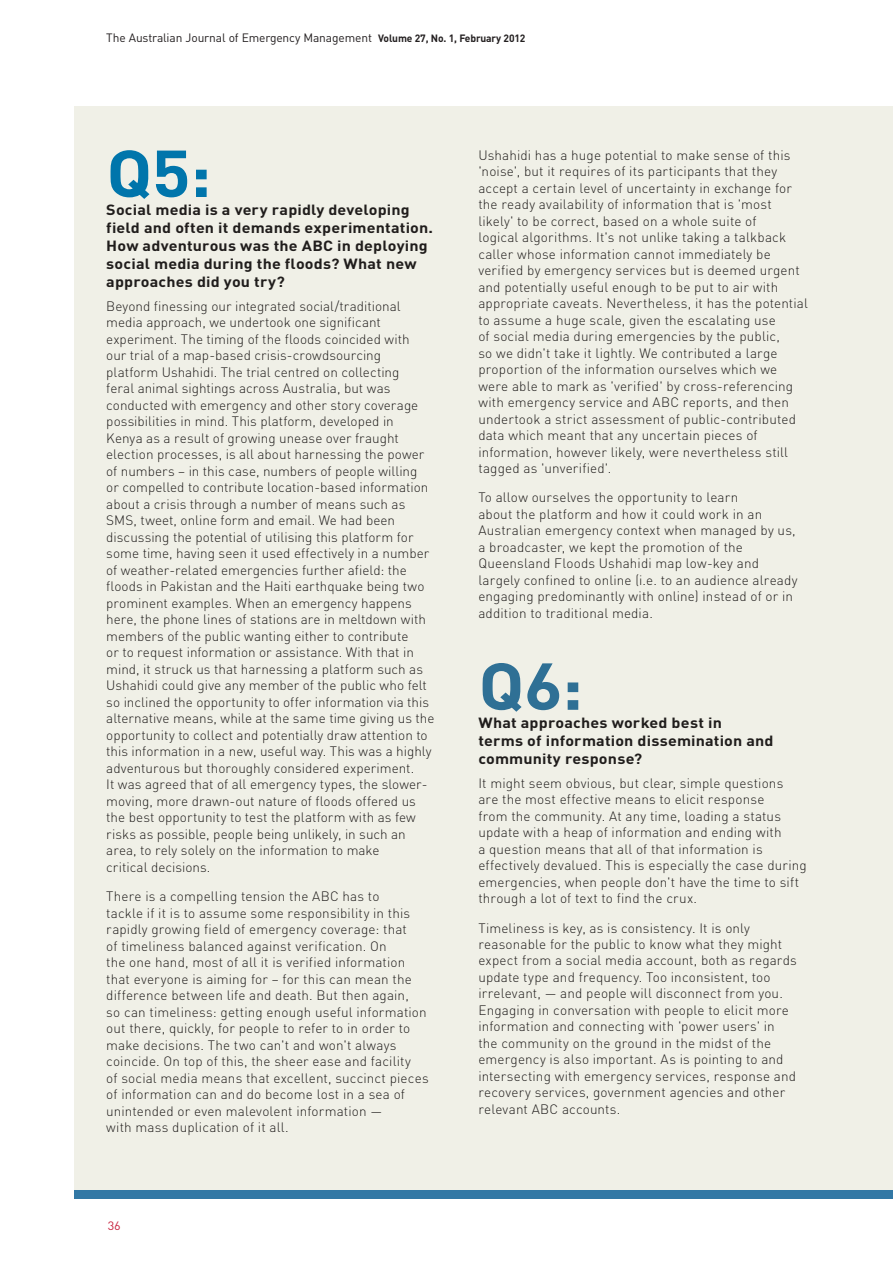
<style>
.page{position:relative;width:893px;height:1263px;background:#fff}
.page>*{position:absolute;margin:0;border:0;box-sizing:border-box;transform-origin:0 0}
.t1{font:700 65.25px "DIN";color:#007dbd;scale:1.1 1}
.t2{font:700 65.25px "DIN";color:#3278a5;scale:1.1 1}
.t3{font:700 14.7px/18px "DIN";letter-spacing:.01em;color:#231f20;scale:1.1 1}
.t4{font:300 13.5px/16.5px "DIN";letter-spacing:.01em;color:#231f20}
.t5{font:12px "DIN";letter-spacing:-.01em;color:#231f20}
.t6{font:12px "DIN";color:#c8233f;scale:1.05 1}
.s1{font-weight:700;font-size:10.5px}
</style>
<div class="page">
<div style="left:74px;top:106px;width:819px;height:1085px;background:#f0f0e7"></div>
<div style="left:74px;top:1191px;width:819px;height:8px;background:#3278a5"></div>
<p class="t5" style="left:106px;top:30px;width:421px">The Australian Journal of Emergency Management <span class="s1">Volume 27, No. 1, February 2012</span></p>
<h1 class="t1" style="left:106px;top:131px;width:97px">Q5:</h1>
<p class="t3" style="left:106px;top:200px;width:299px">Social media is a very rapidly developing field and often it demands experimentation.<br>How adventurous was the ABC in deploying social media during the floods? What new approaches did you try?</p>
<p class="t4" style="left:106px;top:298px;width:330px">Beyond finessing our integrated social/traditional media approach, we undertook one significant experiment. The timing of the floods coincided with<br>our trial of a map-based crisis-crowdsourcing platform Ushahidi. The trial centred on collecting<br>feral animal sightings across Australia, but was conducted with emergency and other story coverage possibilities in mind. This platform, developed in<br>Kenya as a result of growing unease over fraught election processes, is all about harnessing the power of numbers – in this case, numbers of people willing<br>or compelled to contribute location-based information about a crisis through a number of means such as SMS, tweet, online form and email. We had been discussing the potential of utilising this platform for some time, having seen it used effectively in a number of weather-related emergencies further afield: the floods in Pakistan and the Haiti earthquake being two prominent examples. When an emergency happens here, the phone lines of stations are in meltdown with members of the public wanting either to contribute<br>or to request information or assistance. With that in mind, it struck us that harnessing a platform such as Ushahidi could give any member of the public who felt so inclined the opportunity to offer information via this alternative means, while at the same time giving us the opportunity to collect and potentially draw attention to this information in a new, useful way. This was a highly adventurous but thoroughly considered experiment.<br>It was agreed that of all emergency types, the slower&shy;moving, more drawn-out nature of floods offered us the best opportunity to test the platform with as few risks as possible, people being unlikely, in such an area, to rely solely on the information to make<br>critical decisions.</p>
<p class="t4" style="left:106px;top:888px;width:324px">There is a compelling tension the ABC has to<br>tackle if it is to assume some responsibility in this rapidly growing field of emergency coverage: that<br>of timeliness balanced against verification. On<br>the one hand, most of all it is verified information that everyone is aiming for – for this can mean the difference between life and death. But then again,<br>so can timeliness: getting enough useful information out there, quickly, for people to refer to in order to make decisions. The two can't and won't always coincide. On top of this, the sheer ease and facility<br>of social media means that excellent, succinct pieces of information can and do become lost in a sea of unintended or even malevolent information —<br>with mass duplication of it all.</p>
<p class="t6" style="left:108px;top:1218px;width:14px">36</p>
<p class="t4" style="left:478px;top:146px;width:331px">Ushahidi has a huge potential to make sense of this 'noise', but it requires of its participants that they accept a certain level of uncertainty in exchange for the ready availability of information that is 'most likely' to be correct, based on a whole suite of<br>logical algorithms. It's not unlike taking a talkback caller whose information cannot immediately be verified by emergency services but is deemed urgent and potentially useful enough to be put to air with appropriate caveats. Nevertheless, it has the potential to assume a huge scale, given the escalating use<br>of social media during emergencies by the public,<br>so we didn't take it lightly. We contributed a large proportion of the information ourselves which we were able to mark as 'verified' by cross-referencing with emergency service and ABC reports, and then undertook a strict assessment of public-contributed data which meant that any uncertain pieces of information, however likely, were nevertheless still tagged as 'unverified'.</p>
<p class="t4" style="left:478px;top:489px;width:321px">To allow ourselves the opportunity to learn<br>about the platform and how it could work in an Australian emergency context when managed by us, a broadcaster, we kept the promotion of the Queensland Floods Ushahidi map low-key and largely confined to online (i.e. to an audience already engaging predominantly with online) instead of or in addition to traditional media.</p>
<h1 class="t2" style="left:478px;top:643px;width:97px">Q6:</h1>
<p class="t3" style="left:478px;top:713px;width:270px">What approaches worked best in<br>terms of information dissemination and community response?</p>
<p class="t4" style="left:478px;top:774px;width:330px">It might seem obvious, but clear, simple questions are the most effective means to elicit response<br>from the community. At any time, loading a status update with a heap of information and ending with<br>a question means that all of that information is effectively devalued. This is especially the case during emergencies, when people don't have the time to sift through a lot of text to find the crux.</p>
<p class="t4" style="left:478px;top:919px;width:320px">Timeliness is key, as is consistency. It is only reasonable for the public to know what they might expect from a social media account, both as regards update type and frequency. Too inconsistent, too irrelevant, — and people will disconnect from you.<br>Engaging in conversation with people to elicit more information and connecting with 'power users' in the community on the ground in the midst of the emergency is also important. As is pointing to and intersecting with emergency services, response and recovery services, government agencies and other relevant ABC accounts.</p>
</div>
